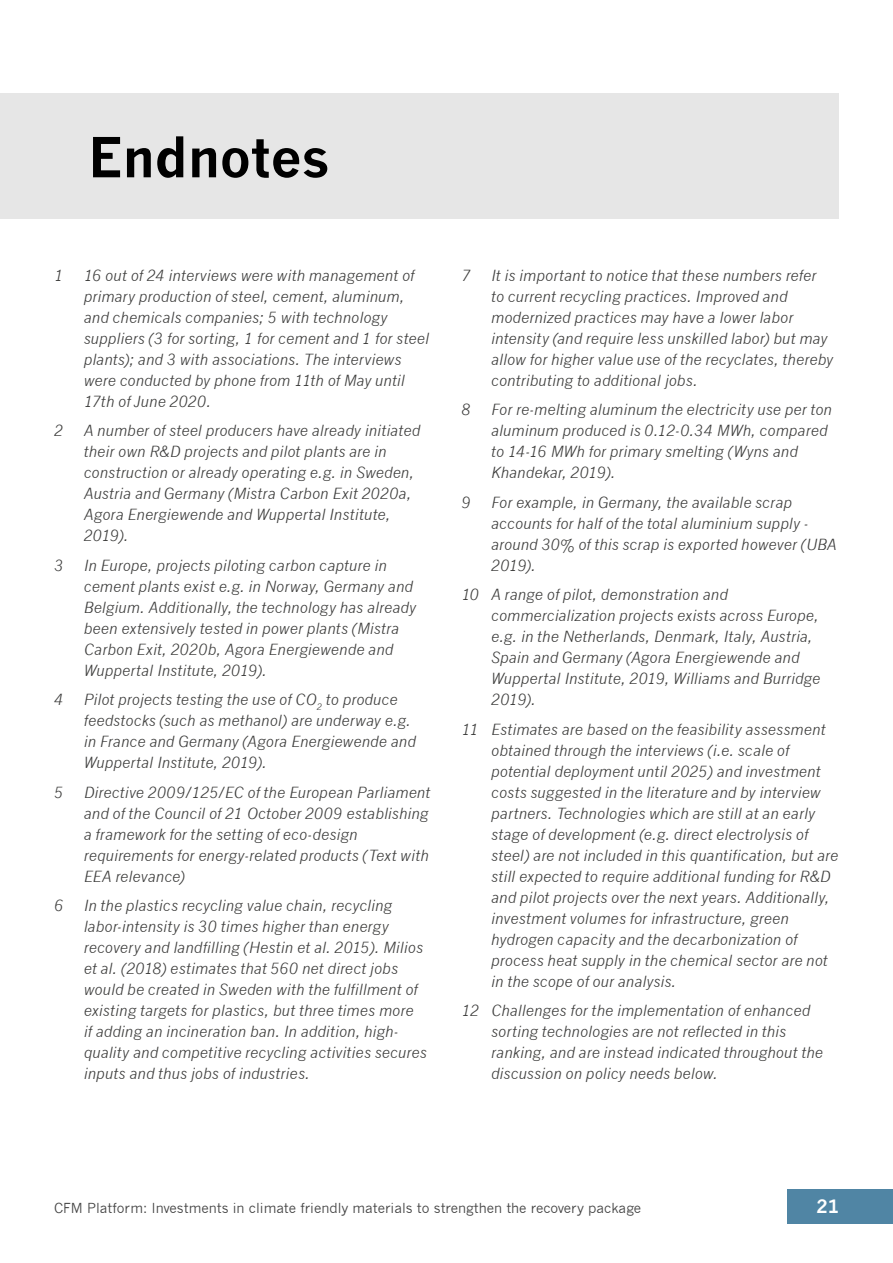
<style>
.page{position:relative;width:893px;height:1263px;background:#fff}
.page>*{position:absolute;margin:0;border:0;box-sizing:border-box;transform-origin:0 0}
.t1{font:700 54px "News Gothic";color:#000}
.t2{font:700 18px "News Gothic";color:#fff}
.t3{font:italic 15px/21px "News Gothic";letter-spacing:.005em;color:#3c3c3b}
.t4{font:13.5px "News Gothic";color:#434343}
</style>
<div class="page">
<div style="left:787px;top:1189px;width:106px;height:35px;background:#5085a4"></div>
<div style="left:0;top:94px;width:839px;height:125px;background:#e6e6e6"></div>
<h1 class="t1" style="left:88px;top:124px;width:243px">Endnotes</h1>
<p class="t3" style="left:54px;top:265px;width:11px">1</p>
<p class="t3" style="left:84px;top:265px;width:347px">16 out of 24 interviews were with management of primary production of steel, cement, aluminum, and chemicals companies; 5 with technology suppliers (3 for sorting, 1 for cement and 1 for steel plants); and 3 with associations. The interviews were conducted by phone from 11th of May until 17th of June 2020.</p>
<p class="t3" style="left:54px;top:420px;width:11px">2</p>
<p class="t3" style="left:84px;top:420px;width:338px">A number of steel producers have already initiated their own R&amp;D projects and pilot plants are in construction or already operating e.g. in Sweden, Austria and Germany (Mistra Carbon Exit 2020a, Agora Energiewende and Wuppertal Institute, 2019).</p>
<p class="t3" style="left:54px;top:555px;width:11px">3</p>
<p class="t3" style="left:84px;top:555px;width:334px">In Europe, projects piloting carbon capture in cement plants exist e.g. in Norway, Germany and Belgium. Additionally, the technology has already been extensively tested in power plants (Mistra Carbon Exit, 2020b, Agora Energiewende and Wuppertal Institute, 2019).</p>
<p class="t3" style="left:54px;top:689px;width:11px">4</p>
<p class="t3" style="left:84px;top:689px;width:333px">Pilot projects testing the use of CO<sub>2</sub> to produce feedstocks (such as methanol) are underway e.g. in France and Germany (Agora Energiewende and Wuppertal Institute, 2019).</p>
<p class="t3" style="left:54px;top:782px;width:11px">5</p>
<p class="t3" style="left:84px;top:782px;width:348px">Directive 2009/125/EC of the European Parliament and of the Council of 21 October 2009 establishing a framework for the setting of eco-design requirements for energy-related products (Text with EEA relevance)</p>
<p class="t3" style="left:54px;top:895px;width:11px">6</p>
<p class="t3" style="left:84px;top:895px;width:345px">In the plastics recycling value chain, recycling labor-intensity is 30 times higher than energy recovery and landfilling (Hestin et al. 2015). Milios et al. (2018) estimates that 560 net direct jobs would be created in Sweden with the fulfillment of existing targets for plastics, but three times more<br>if adding an incineration ban. In addition, high&shy;quality and competitive recycling activities secures inputs and thus jobs of industries.</p>
<p class="t3" style="left:461px;top:265px;width:11px">7</p>
<p class="t3" style="left:491px;top:265px;width:344px">It is important to notice that these numbers refer to current recycling practices. Improved and modernized practices may have a lower labor intensity (and require less unskilled labor) but may allow for higher value use of the recyclates, thereby contributing to additional jobs.</p>
<p class="t3" style="left:461px;top:399px;width:11px">8</p>
<p class="t3" style="left:491px;top:399px;width:342px">For re-melting aluminum the electricity use per ton aluminum produced is 0.12-0.34 MWh, compared to 14-16 MWh for primary smelting (Wyns and Khandekar, 2019).</p>
<p class="t3" style="left:461px;top:492px;width:11px">9</p>
<p class="t3" style="left:491px;top:492px;width:347px">For example, in Germany, the available scrap accounts for half of the total aluminium supply - around 30% of this scrap is exported however (UBA 2019).</p>
<p class="t3" style="left:491px;top:584px;width:331px;text-indent:-30px">10 A range of pilot, demonstration and commercialization projects exists across Europe, e.g. in the Netherlands, Denmark, Italy, Austria, Spain and Germany (Agora Energiewende and Wuppertal Institute, 2019, Williams and Burridge 2019).</p>
<p class="t3" style="left:491px;top:719px;width:349px;text-indent:-30px">11 Estimates are based on the feasibility assessment obtained through the interviews (i.e. scale of potential deployment until 2025) and investment costs suggested in the literature and by interview partners. Technologies which are still at an early stage of development (e.g. direct electrolysis of steel) are not included in this quantification, but are still expected to require additional funding for R&amp;D and pilot projects over the next years. Additionally, investment volumes for infrastructure, green hydrogen capacity and the decarbonization of process heat supply in the chemical sector are not in the scope of our analysis.</p>
<p class="t3" style="left:491px;top:1000px;width:333px;text-indent:-30px">12 Challenges for the implementation of enhanced sorting technologies are not reflected in this ranking, and are instead indicated throughout the discussion on policy needs below.</p>
<p class="t4" style="left:54px;top:1201px;width:589px">CFM Platform: Investments in climate friendly materials to strengthen the recovery package</p>
<p class="t2" style="left:816px;top:1195px;width:24px">21</p>
</div>
